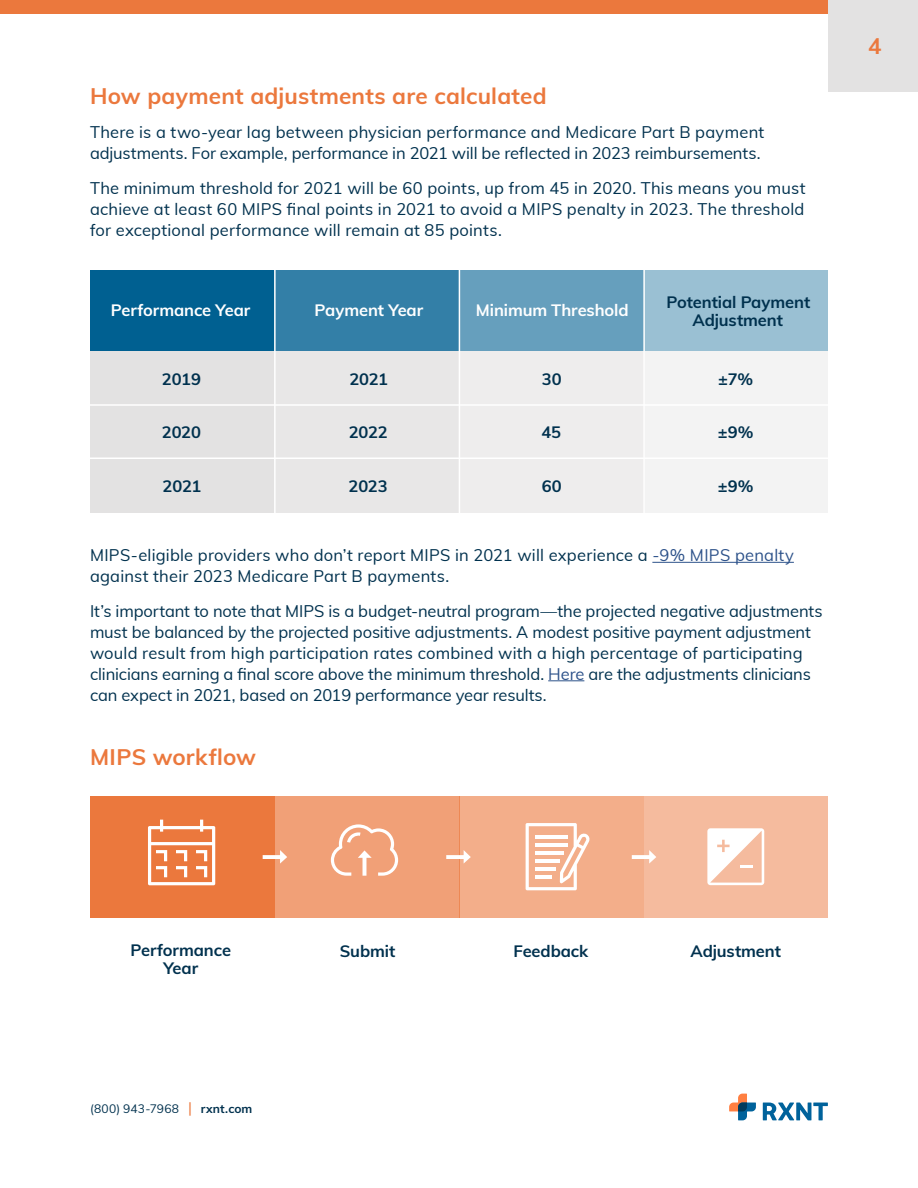
<style>
.page{position:relative;width:918px;height:1188px;background:#fff}
.page>*{position:absolute;margin:0;border:0;box-sizing:border-box;transform-origin:0 0}
.t1{font:700 22.5px "Muli";letter-spacing:.01em;color:#eb783d}
.t2{font:16.5px/21px "Muli";color:#00314e}
.t3{font:700 16.5px/18px "Muli";letter-spacing:-.005em;color:#00314e;text-align:center}
.t4{font:700 16.5px "Muli";letter-spacing:-.005em;color:#fff}
.t5{font:12px "Muli";letter-spacing:.025em;color:#00314e}
.s1{color:#2d528a}
.s2{font-size:15px;color:#eb783d}
.s3{font-weight:700}
</style>
<div class="page">
<div style="left:90px;top:351px;width:185px;height:162px;background:#e3e2e2"></div>
<div style="left:275px;top:351px;width:184px;height:162px;background:#e3e2e2"></div>
<div style="left:459px;top:351px;width:185px;height:162px;background:#eeeded"></div>
<div style="left:644px;top:351px;width:184px;height:162px;background:#f3f3f3"></div>
<svg style="left:763px;top:1103px;width:65px;height:17px"></svg>
<svg style="left:729px;top:1094px;width:27px;height:26px"></svg>
<div style="left:0;top:0;width:918px;height:14px;background:#eb783d"></div>
<div style="left:90px;top:271px;width:185px;height:80px;background:#006091"></div>
<div style="left:275px;top:271px;width:184px;height:80px;background:#337fa7"></div>
<div style="left:459px;top:271px;width:185px;height:80px;background:#669fbd"></div>
<div style="left:644px;top:271px;width:184px;height:80px;background:#9ac0d3"></div>
<hr style="left:90px;top:404px;width:747px;height:2px;background:#fff">
<hr style="left:90px;top:458px;width:747px;height:1px;background:#fff">
<hr style="left:652px;top:562px;width:142px;height:1px;background:#2d528a">
<hr style="left:548px;top:680px;width:36px;height:1px;background:#2d528a">
<div style="left:90px;top:796px;width:185px;height:122px;background:#eb783d"></div>
<div style="left:275px;top:796px;width:184px;height:122px;background:#f1a077"></div>
<div style="left:459px;top:796px;width:185px;height:122px;background:#f3ae8a"></div>
<div style="left:644px;top:796px;width:184px;height:122px;background:#f5bb9e"></div>
<svg style="left:148px;top:820px;width:67px;height:65px"></svg>
<svg style="left:331px;top:824px;width:67px;height:52px"></svg>
<svg style="left:526px;top:823px;width:64px;height:67px"></svg>
<svg style="left:707px;top:828px;width:57px;height:57px"></svg>
<svg style="left:263px;top:850px;width:24px;height:14px"></svg>
<svg style="left:446px;top:850px;width:25px;height:14px"></svg>
<svg style="left:632px;top:850px;width:24px;height:14px"></svg>
<div style="left:828px;top:0;width:90px;height:92px;background:#e3e2e2"></div>
<hr style="left:274px;top:262px;width:2px;height:251px;background:#fff">
<hr style="left:459px;top:262px;width:1px;height:251px;background:#fff">
<hr style="left:643px;top:262px;width:2px;height:251px;background:#fff">
<h1 class="t1" style="left:90px;top:79px;width:458px">How payment adjustments are calculated</h1>
<p class="t2" style="left:90px;top:121px;width:676px">There is a two-year lag between physician performance and Medicare Part B payment adjustments. For example, performance in 2021 will be reflected in 2023 reimbursements.</p>
<p class="t2" style="left:90px;top:176px;width:717px;text-align:justify">The minimum threshold for 2021 will be 60 points, up from 45 in 2020. This means you must achieve at least 60 MIPS final points in 2021 to avoid a MIPS penalty in 2023. The threshold for exceptional performance will remain at 85 points.</p>
<p class="t4" style="left:111px;top:299px;width:141px">Performance Year</p>
<p class="t4" style="left:315px;top:299px;width:110px">Payment Year</p>
<p class="t4" style="left:476px;top:299px;width:154px">Minimum Threshold</p>
<p class="t3" style="left:667px;top:292px;width:145px">Potential Payment<br>Adjustment</p>
<p class="t3" style="left:162px;top:369px;width:40px">2019</p>
<p class="t3" style="left:349px;top:369px;width:40px">2021</p>
<p class="t3" style="left:542px;top:369px;width:21px">30</p>
<p class="t3" style="left:718px;top:369px;width:37px">±7%</p>
<p class="t3" style="left:162px;top:423px;width:41px">2020</p>
<p class="t3" style="left:349px;top:423px;width:40px">2022</p>
<p class="t3" style="left:541px;top:423px;width:21px">45</p>
<p class="t3" style="left:718px;top:423px;width:37px">±9%</p>
<p class="t3" style="left:163px;top:477px;width:40px">2021</p>
<p class="t3" style="left:349px;top:477px;width:41px">2023</p>
<p class="t3" style="left:542px;top:477px;width:22px">60</p>
<p class="t3" style="left:718px;top:477px;width:37px">±9%</p>
<p class="t2" style="left:90px;top:544px;width:705px">MIPS-eligible providers who don’t report MIPS in 2021 will experience a <span class="s1">-9% MIPS penalty </span>against their 2023 Medicare Part B payments.</p>
<p class="t2" style="left:90px;top:599px;width:734px">It’s important to note that MIPS is a budget-neutral program—the projected negative adjustments must be balanced by the projected positive adjustments. A modest positive payment adjustment would result from high participation rates combined with a high percentage of participating clinicians earning a final score above the minimum threshold. <span class="s1">Here</span> are the adjustments clinicians can expect in 2021, based on 2019 performance year results.</p>
<h1 class="t1" style="left:90px;top:741px;width:168px">MIPS workflow</h1>
<h1 class="t1" style="left:868px;top:29px;width:15px">4</h1>
<p class="t3" style="left:131px;top:941px;width:102px">Performance<br>Year</p>
<p class="t3" style="left:340px;top:941px;width:57px">Submit</p>
<p class="t3" style="left:513px;top:941px;width:77px">Feedback</p>
<p class="t3" style="left:691px;top:941px;width:92px">Adjustment</p>
<p class="t5" style="left:90px;top:1100px;width:164px">(800) 943-7968 <span class="s2">|</span> <span class="s3">rxnt.com</span></p>
</div>
